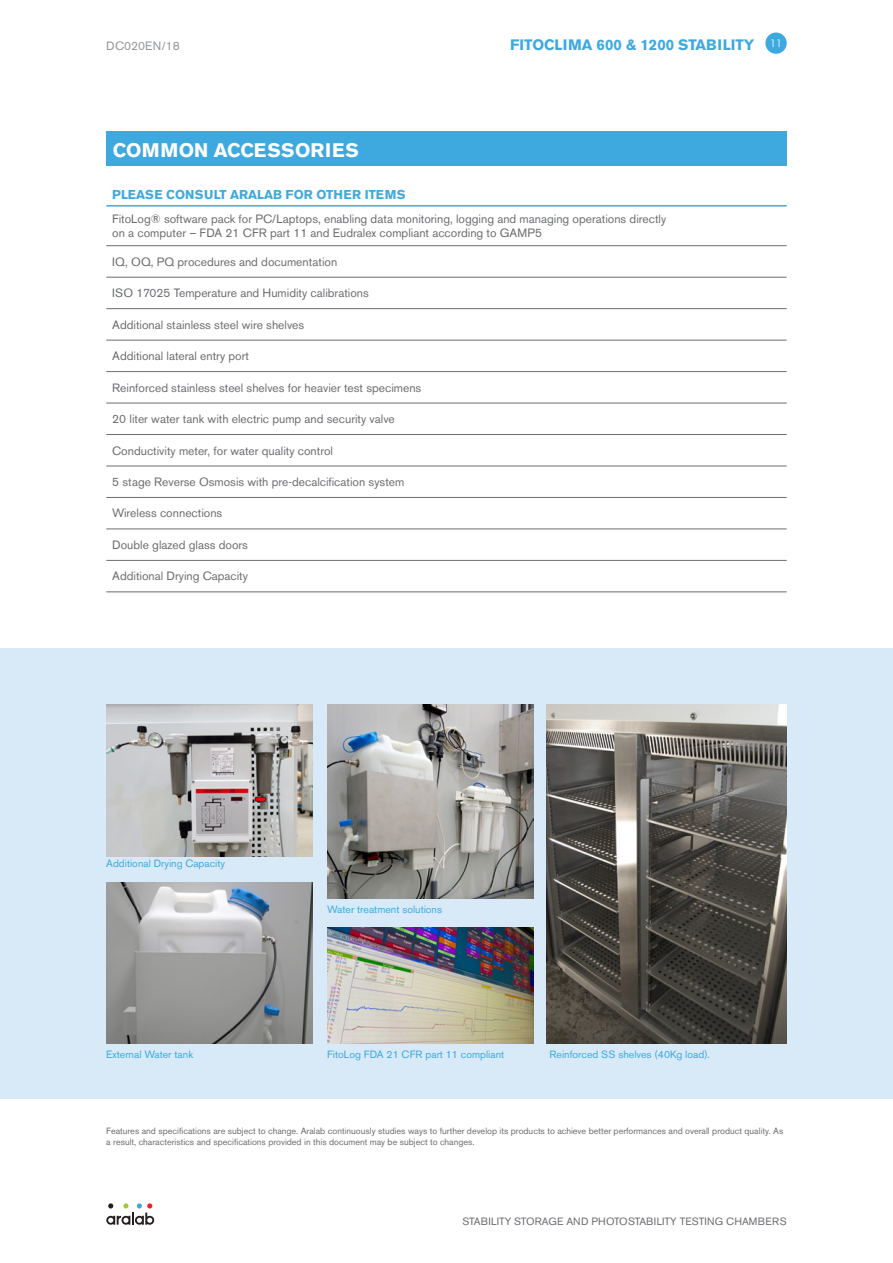
<style>
.page{position:relative;width:893px;height:1263px;background:#fff}
.page>*{position:absolute;margin:0;border:0;box-sizing:border-box;transform-origin:0 0}
.t1{font:700 19.5px "Akzidenz Grotesk BE";letter-spacing:.02em;color:#fff}
.t2{font:700 15px "Akzidenz Grotesk BE";color:#3ea9df}
.t3{font:700 12.75px "Akzidenz Grotesk BE";color:#3ea9df}
.t4{font:12px "Akzidenz Grotesk BE";color:#6c6d70}
.t5{font:12px "Akzidenz Grotesk BE";color:#939598}
.t6{font:10.5px "Akzidenz Grotesk BE";color:#3ea9df}
.t7{font:10.5px "Akzidenz Grotesk BE";color:#6c6d70}
.t8{font:9px/10.8px "Akzidenz Grotesk BE";color:#6c6d70}
</style>
<div class="page">
<div style="left:0;top:648px;width:893px;height:451px;background:#d8e9f7"></div>
<div style="left:106px;top:132px;width:681px;height:34px;background:#3ea9df"></div>
<hr style="left:106px;top:277px;width:681px;height:1px;background:#6c6d70">
<hr style="left:106px;top:434px;width:681px;height:1px;background:#6c6d70">
<hr style="left:106px;top:371px;width:681px;height:1px;background:#6c6d70">
<hr style="left:106px;top:403px;width:681px;height:1px;background:#6c6d70">
<hr style="left:106px;top:340px;width:681px;height:1px;background:#6c6d70">
<hr style="left:106px;top:308px;width:681px;height:1px;background:#6c6d70">
<hr style="left:106px;top:466px;width:681px;height:1px;background:#6c6d70">
<hr style="left:106px;top:245px;width:681px;height:1px;background:#6c6d70">
<hr style="left:106px;top:497px;width:681px;height:1px;background:#6c6d70">
<hr style="left:106px;top:528px;width:681px;height:1px;background:#6c6d70">
<hr style="left:106px;top:560px;width:681px;height:1px;background:#6c6d70">
<hr style="left:106px;top:591px;width:681px;height:1px;background:#6c6d70">
<hr style="left:106px;top:205px;width:681px;height:2px;background:#3ea9df">
<img style="left:106px;top:704px;width:207px;height:153px">
<img style="left:327px;top:704px;width:207px;height:195px">
<img style="left:327px;top:928px;width:207px;height:115px">
<img style="left:547px;top:704px;width:239px;height:339px">
<img style="left:106px;top:883px;width:206px;height:160px">
<div style="left:765px;top:33px;width:22px;height:21px;background:#3ea9df;border-radius:50%"></div>
<svg style="left:106px;top:1203px;width:48px;height:22px"></svg>
<p class="t5" style="left:106px;top:39px;width:75px">DC020EN/18</p>
<p class="t2" style="left:510px;top:36px;width:273px">FITOCLIMA 600 &amp; 1200 STABILITY <sup>11</sup></p>
<p class="t1" style="left:113px;top:139px;width:247px">COMMON ACCESSORIES</p>
<p class="t3" style="left:112px;top:187px;width:295px">PLEASE CONSULT ARALAB FOR OTHER ITEMS</p>
<p class="t4" style="left:112px;top:211px;width:556px">FitoLog® software pack for PC/Laptops, enabling data monitoring, logging and managing operations directly</p>
<p class="t4" style="left:112px;top:226px;width:431px">on a computer – FDA 21 CFR part 11 and Eudralex compliant according to GAMP5</p>
<p class="t4" style="left:112px;top:254px;width:227px">IQ, OQ, PQ procedures and documentation</p>
<p class="t4" style="left:112px;top:286px;width:258px">ISO 17025 Temperature and Humidity calibrations</p>
<p class="t4" style="left:112px;top:317px;width:193px">Additional stainless steel wire shelves</p>
<p class="t4" style="left:112px;top:349px;width:138px">Additional lateral entry port</p>
<p class="t4" style="left:112px;top:380px;width:311px">Reinforced stainless steel shelves for heavier test specimens</p>
<p class="t4" style="left:112px;top:412px;width:284px">20 liter water tank with electric pump and security valve</p>
<p class="t4" style="left:112px;top:443px;width:222px">Conductivity meter, for water quality control</p>
<p class="t4" style="left:112px;top:475px;width:294px">5 stage Reverse Osmosis with pre-decalcification system</p>
<p class="t4" style="left:112px;top:506px;width:112px">Wireless connections</p>
<p class="t4" style="left:112px;top:538px;width:137px">Double glazed glass doors</p>
<p class="t4" style="left:112px;top:569px;width:137px">Additional Drying Capacity</p>
<p class="t6" style="left:106px;top:857px;width:120px">Additional Drying Capacity</p>
<p class="t6" style="left:327px;top:903px;width:116px">Water treatment solutions</p>
<p class="t6" style="left:106px;top:1048px;width:88px">External Water tank</p>
<p class="t6" style="left:327px;top:1048px;width:178px">FitoLog FDA 21 CFR part 11 compliant</p>
<p class="t6" style="left:550px;top:1048px;width:162px">Reinforced SS shelves (40Kg load).</p>
<p class="t8" style="left:106px;top:1126px;width:678px">Features and specifications are subject to change. Aralab continuously studies ways to further develop its products to achieve better performances and overall product quality. As a result, characteristics and specifications provided in this document may be subject to changes.</p>
<p class="t7" style="left:462px;top:1215px;width:326px">STABILITY STORAGE AND PHOTOSTABILITY TESTING CHAMBERS</p>
</div>
